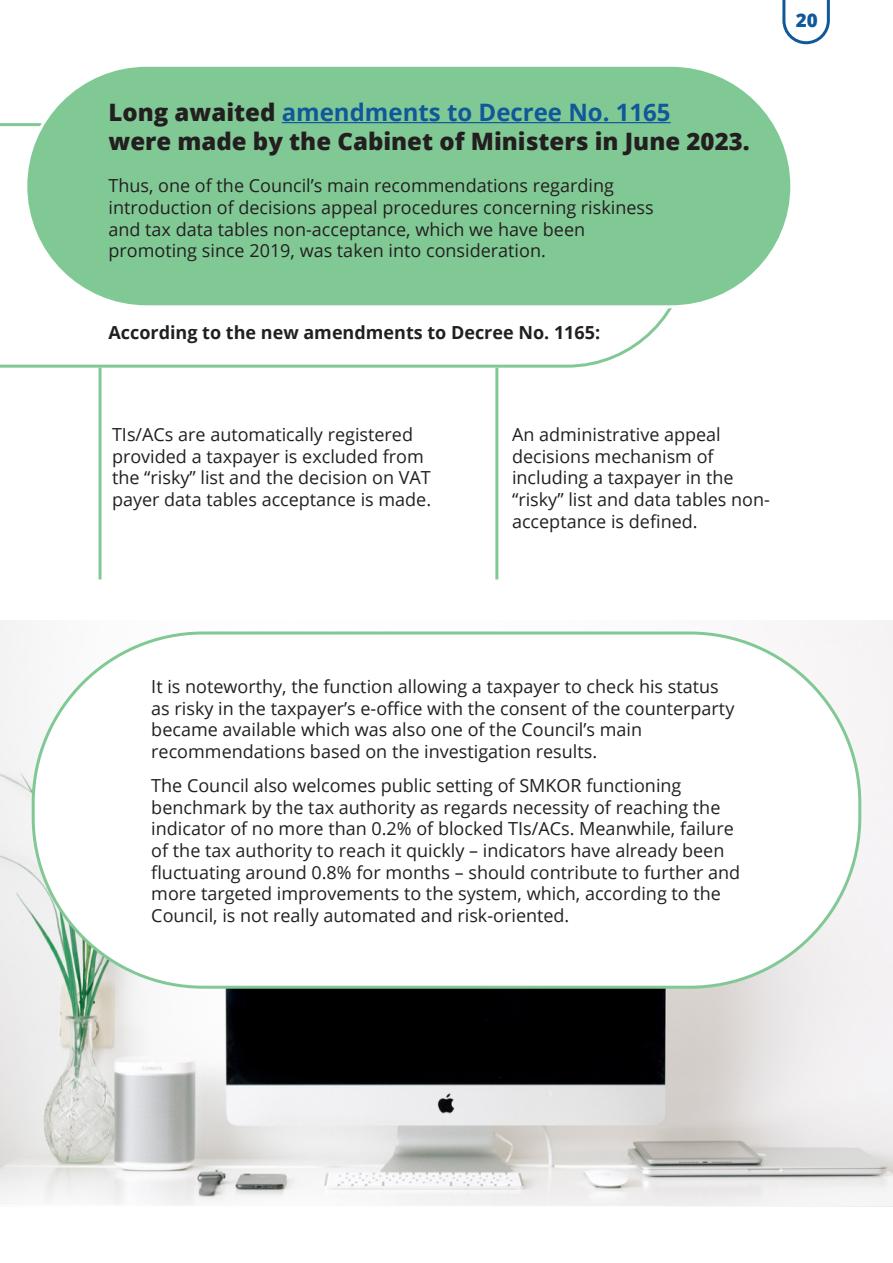
<style>
.page{position:relative;width:893px;height:1263px;background:#fff}
.page>*{position:absolute;margin:0;border:0;box-sizing:border-box;transform-origin:0 0}
.t1{font:800 24px/28.8px "Open Sans";color:#231f20}
.t2{font:800 18.75px "Open Sans";color:#10589a}
.t3{font:18px/21.6px "Open Sans";color:#231f20}
.t4{font:700 18px "Open Sans";color:#231f20}
.s1{font-weight:700;color:#10589a}
</style>
<div class="page">
<svg style="left:782px;top:0;width:48px;height:44px"></svg>
<img style="left:0;top:620px;width:893px;height:587px">
<div style="left:33px;top:633px;width:827px;height:354px;background:#fff;border-radius:170px"></div>
<svg style="left:0;top:123px;width:672px;height:245px"></svg>
<div style="left:26px;top:65px;width:766px;height:242px;background:#81c994;border-radius:121px"></div>
<div style="left:24px;top:64px;width:769px;height:244px;border:3px solid #fff;border-radius:121px"></div>
<hr style="left:282px;top:122px;width:389px;height:1px;background:#10589a">
<hr style="left:99px;top:368px;width:3px;height:211px;background:#81c994">
<hr style="left:495px;top:368px;width:3px;height:211px;background:#81c994">
<p class="t1" style="left:108px;top:96px;width:643px">Long awaited <span class="s1">amendments to Decree No. 1165<br></span>were made by the Cabinet of Ministers in June 2023.</p>
<p class="t3" style="left:108px;top:175px;width:547px">Thus, one of the Council’s main recommendations regarding introduction of decisions appeal procedures concerning riskiness and tax data tables non-acceptance, which we have been promoting since 2019, was taken into consideration.</p>
<p class="t4" style="left:108px;top:320px;width:493px">According to the new amendments to Decree No. 1165:</p>
<p class="t2" style="left:796px;top:6px;width:23px">20</p>
<p class="t3" style="left:112px;top:423px;width:321px">TIs/ACs are automatically registered provided a taxpayer is excluded from the “risky” list and the decision on VAT payer data tables acceptance is made.</p>
<p class="t3" style="left:512px;top:423px;width:259px">An administrative appeal decisions mechanism of including a taxpayer in the “risky” list and data tables non&shy;acceptance is defined.</p>
<p class="t3" style="left:151px;top:675px;width:585px">It is noteworthy, the function allowing a taxpayer to check his status as risky in the taxpayer’s e-office with the consent of the counterparty became available which was also one of the Council’s main recommendations based on the investigation results.</p>
<p class="t3" style="left:151px;top:774px;width:590px">The Council also welcomes public setting of SMKOR functioning benchmark by the tax authority as regards necessity of reaching the indicator of no more than 0.2% of blocked TIs/ACs. Meanwhile, failure of the tax authority to reach it quickly – indicators have already been fluctuating around 0.8% for months – should contribute to further and more targeted improvements to the system, which, according to the Council, is not really automated and risk-oriented.</p>
</div>
